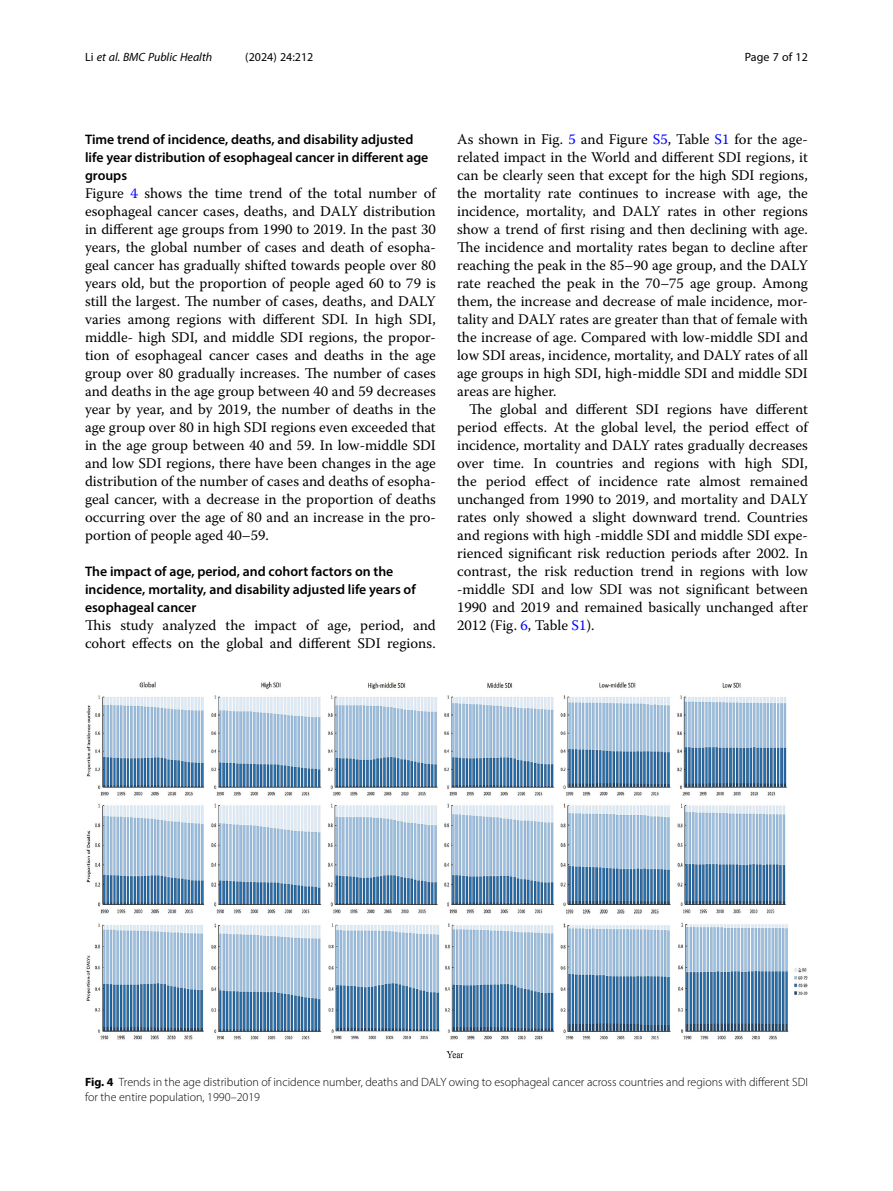
<style>
.page{position:relative;width:893px;height:1191px;background:#fff}
.page>*{position:absolute;margin:0;border:0;box-sizing:border-box;transform-origin:0 0}
.Body_Text{font:14.7px/18px "Warnock Pro";color:#000;text-align:justify}
.Body_Text_Indent{font:14.7px/18px "Warnock Pro";color:#000;text-align:justify}
.Head_2{font:600 13.8px/18px "Myriad Pro";color:#000}
.Figure_Caption{font:300 12px/15px "Myriad Pro";color:#000}
.t1{font:italic 12px "Myriad Pro";color:#000}
.t2{font:12px "Myriad Pro";color:#000}
.s1{font-style:normal}
.s2{color:#00f}
.s3{font-weight:700}
</style>
<div class="page">
<img style="left:86px;top:681px;width:722px;height:378px">
<p class="t1" style="left:85px;top:50px;width:129px"><span class="s1">Li</span> et al. BMC Public Health</p>
<p class="t2" style="left:245px;top:50px;width:70px">(2024) 24:212</p>
<p class="t2" style="left:745px;top:50px;width:65px">Page 7 of 12</p>
<p class="Head_2" style="left:85px;top:130px;width:345px">Time trend of incidence, deaths, and disability adjusted life year distribution of esophageal cancer in different age groups</p>
<p class="Body_Text" style="left:85px;top:184px;width:352px">Figure <span class="s2">4</span> shows the time trend of the total number of esophageal cancer cases, deaths, and DALY distribution in different age groups from 1990 to 2019. In the past 30 years, the global number of cases and death of esopha&shy;geal cancer has gradually shifted towards people over 80 years old, but the proportion of people aged 60 to 79 is still the largest. The number of cases, deaths, and DALY varies among regions with different SDI. In high SDI, middle- high SDI, and middle SDI regions, the propor&shy;tion of esophageal cancer cases and deaths in the age group over 80 gradually increases. The number of cases and deaths in the age group between 40 and 59 decreases year by year, and by 2019, the number of deaths in the age group over 80 in high SDI regions even exceeded that in the age group between 40 and 59. In low-middle SDI and low SDI regions, there have been changes in the age distribution of the number of cases and deaths of esopha&shy;geal cancer, with a decrease in the proportion of deaths occurring over the age of 80 and an increase in the pro&shy;portion of people aged 40–59.</p>
<p class="Head_2" style="left:85px;top:562px;width:332px">The impact of age, period, and cohort factors on the incidence, mortality, and disability adjusted life years of esophageal cancer</p>
<p class="Body_Text" style="left:85px;top:616px;width:352px">This study analyzed the impact of age, period, and cohort effects on the global and different SDI regions.</p>
<p class="Body_Text" style="left:457px;top:130px;width:352px">As shown in Fig. <span class="s2">5</span> and Figure <span class="s2">S5</span>, Table <span class="s2">S1</span> for the age&shy;related impact in the World and different SDI regions, it can be clearly seen that except for the high SDI regions, the mortality rate continues to increase with age, the incidence, mortality, and DALY rates in other regions show a trend of first rising and then declining with age.<br>The incidence and mortality rates began to decline after reaching the peak in the 85–90 age group, and the DALY rate reached the peak in the 70–75 age group. Among them, the increase and decrease of male incidence, mor&shy;tality and DALY rates are greater than that of female with the increase of age. Compared with low-middle SDI and low SDI areas, incidence, mortality, and DALY rates of all age groups in high SDI, high-middle SDI and middle SDI areas are higher.</p>
<p class="Body_Text_Indent" style="left:457px;top:400px;width:352px;text-indent:12px">The global and different SDI regions have different period effects. At the global level, the period effect of incidence, mortality and DALY rates gradually decreases over time. In countries and regions with high SDI, the period effect of incidence rate almost remained unchanged from 1990 to 2019, and mortality and DALY rates only showed a slight downward trend. Countries and regions with high -middle SDI and middle SDI expe&shy;rienced significant risk reduction periods after 2002. In contrast, the risk reduction trend in regions with low -middle SDI and low SDI was not significant between 1990 and 2019 and remained basically unchanged after 2012 (Fig. <span class="s2">6</span>, Table <span class="s2">S1</span>).</p>
<p class="Figure_Caption" style="left:85px;top:1074px;width:724px"><span class="s3">Fig. 4</span> Trends in the age distribution of incidence number, deaths and DALY owing to esophageal cancer across countries and regions with different SDI for the entire population, 1990–2019</p>
</div>
